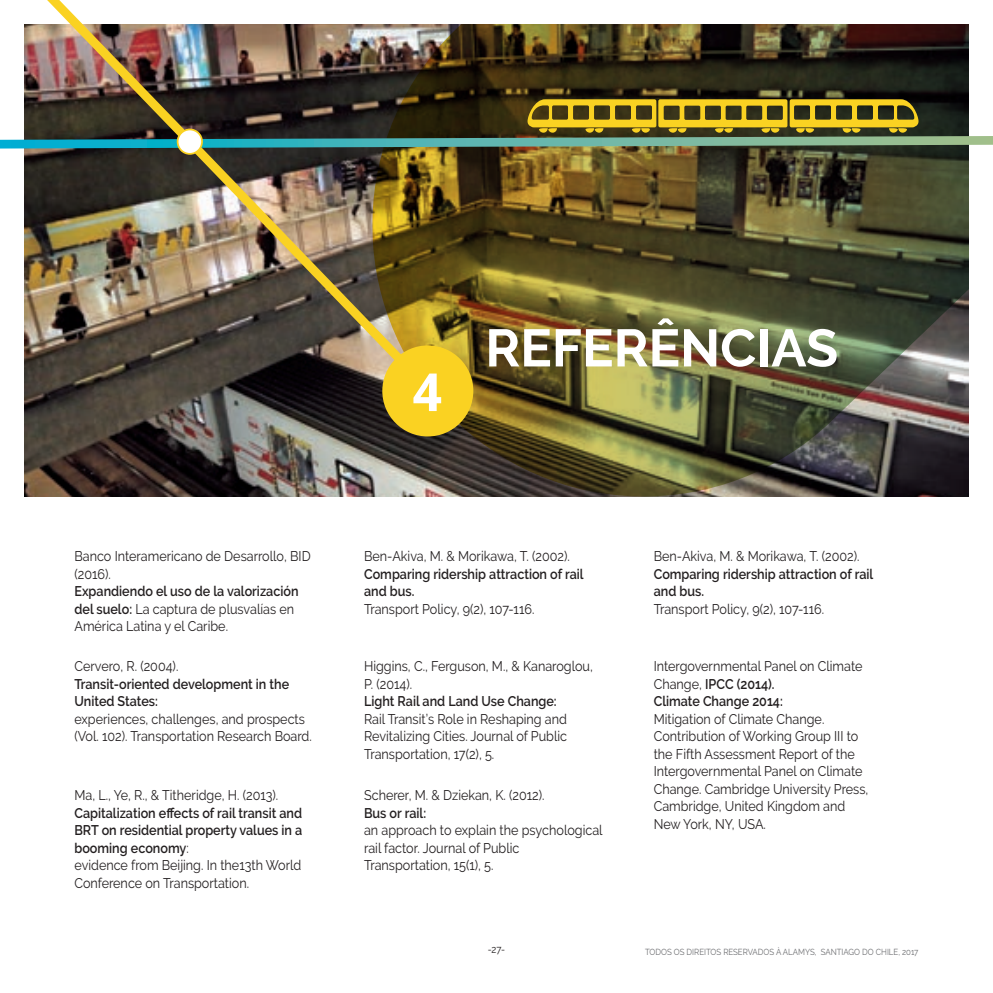
<style>
.page{position:relative;width:993px;height:993px;background:#fff}
.page>*{position:absolute;margin:0;border:0;box-sizing:border-box;transform-origin:0 0}
.titulo{font:700 52.5px "Raleway";color:#fff}
.numero_capitulo{font:700 52.5px "Droid Sans";color:#fff}
.texto_tab{font:14px/17.5px "Raleway";color:#231f20;scale:.9 1}
.t1{font:10.5px "Raleway";color:#231f20;scale:.9 1}
.texto_tab-2{font:8.75px "Raleway";color:#6c6d70;scale:.9 1}
.s1{font-weight:600}
</style>
<div class="page">
<img style="left:25px;top:403px;width:341px;height:93px">
<img style="left:366px;top:149px;width:601px;height:347px">
<img style="left:24px;top:149px;width:418px;height:254px">
<img style="left:0;top:0;width:992px;height:149px">
<div style="left:177px;top:129px;width:25px;height:25px;background:#fff;border-radius:50%"></div>
<div style="left:177px;top:128px;width:26px;height:27px;border:2px solid #fad222;border-radius:50%"></div>
<div style="left:382px;top:345px;width:91px;height:91px;background:#fad222;border-radius:50%"></div>
<p class="numero_capitulo" style="left:413px;top:362px;width:30px">4</p>
<p class="titulo" style="left:485px;top:318px;width:354px">REFERÊNCIAS</p>
<p class="texto_tab" style="left:74px;top:547px;width:264px">Banco Interamericano de Desarrollo, BID (2016).<br><span class="s1">Expandiendo el uso de la valorización del suelo:</span> La captura de plusvalías en<br>América Latina y el Caribe.</p>
<p class="texto_tab" style="left:74px;top:657px;width:265px">Cervero, R. (2004).<br><span class="s1">Transit-oriented development in the<br>United States:<br></span>experiences, challenges, and prospects (Vol. 102). Transportation Research Board.</p>
<p class="texto_tab" style="left:74px;top:786px;width:255px">Ma, L., Ye, R., &amp; Titheridge, H. (2013).<br><span class="s1">Capitalization effects of rail transit and BRT on residential property values in a booming economy</span>:<br>evidence from Beijing. In the13th World Conference on Transportation.</p>
<p class="texto_tab" style="left:364px;top:547px;width:245px">Ben-Akiva, M. &amp; Morikawa, T. (2002).<br><span class="s1">Comparing ridership attraction of rail and bus.<br></span>Transport Policy, 9(2), 107-116.</p>
<p class="texto_tab" style="left:364px;top:657px;width:256px">Higgins, C., Ferguson, M., &amp; Kanaroglou,<br>P. (2014).<br><span class="s1">Light Rail and Land Use Change:<br></span>Rail Transit’s Role in Reshaping and<br>Revitalizing Cities. Journal of Public<br>Transportation, 17(2), 5.</p>
<p class="texto_tab" style="left:364px;top:786px;width:266px">Scherer, M. &amp; Dziekan, K. (2012).<br><span class="s1">Bus or rail:<br></span>an approach to explain the psychological rail factor. Journal of Public<br>Transportation, 15(1), 5.</p>
<p class="t1" style="left:487px;top:943px;width:21px">-27-</p>
<p class="texto_tab" style="left:653px;top:547px;width:245px">Ben-Akiva, M. &amp; Morikawa, T. (2002).<br><span class="s1">Comparing ridership attraction of rail and bus.<br></span>Transport Policy, 9(2), 107-116.</p>
<p class="texto_tab" style="left:653px;top:657px;width:240px">Intergovernmental Panel on Climate<br>Change, <span class="s1">IPCC (2014).<br>Climate Change 2014:<br></span>Mitigation of Climate Change.<br>Contribution of Working Group III to the Fifth Assessment Report of the<br>Intergovernmental Panel on Climate<br>Change. Cambridge University Press,<br>Cambridge, United Kingdom and<br>New York, NY, USA.</p>
<p class="texto_tab-2" style="left:645px;top:946px;width:305px">TODOS OS DIREITOS RESERVADOS À ALAMYS, SANTIAGO DO CHILE, 2017</p>
</div>
